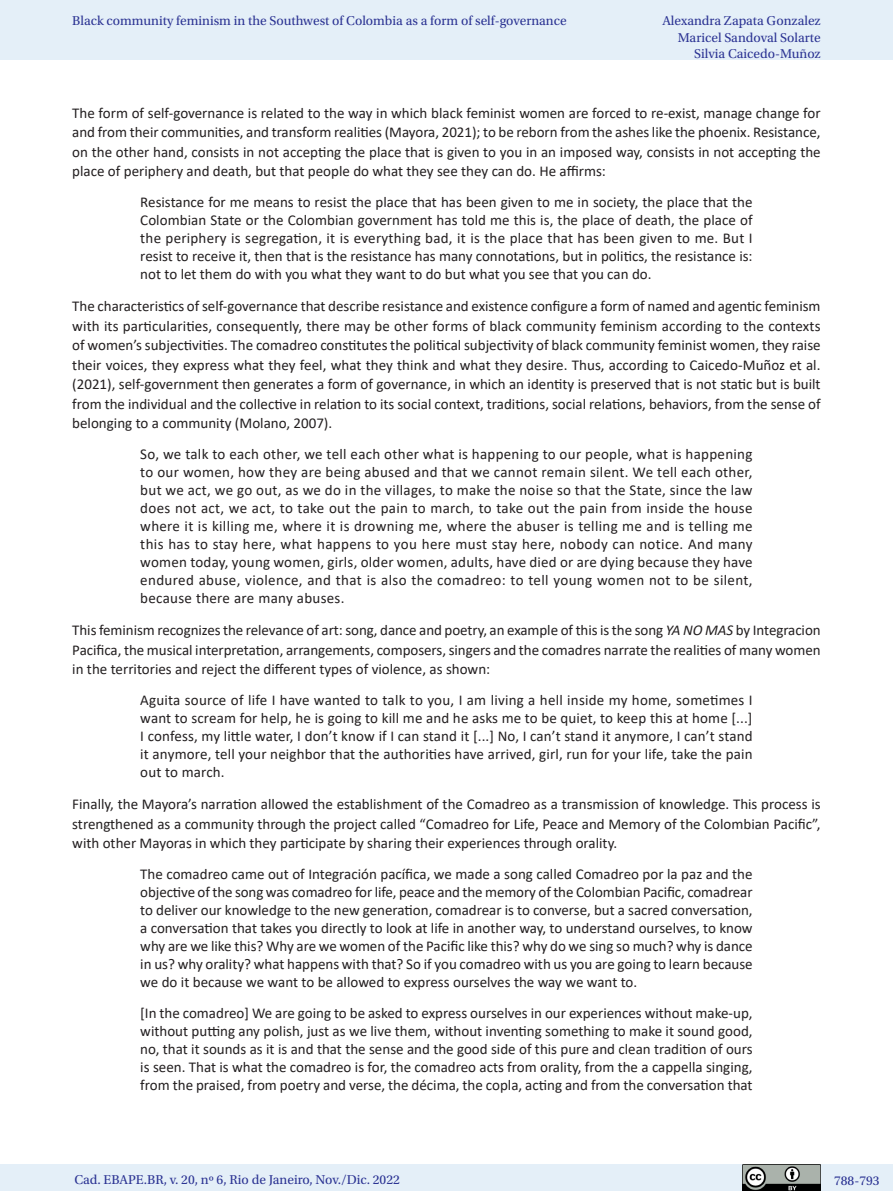
<style>
.page{position:relative;width:893px;height:1191px;background:#fff}
.page>*{position:absolute;margin:0;border:0;box-sizing:border-box;transform-origin:0 0}
._06_2_citação{font:15px/18px "Calibri";color:#231f20;text-align:justify}
._06_0_texto{font:15px/19.5px "Calibri";color:#231f20;text-align:justify}
.t1{font:13.5px/16.5px "Utopia Std";color:#2b3393;text-align:right}
.s1{font-style:italic}
</style>
<div class="page">
<div style="left:0;top:0;width:893px;height:60px;background:#e4eff8"></div>
<div style="left:0;top:1164px;width:893px;height:27px;background:#e4eff8"></div>
<img style="left:743px;top:1164px;width:78px;height:27px">
<p class="t1" style="left:72px;top:13px;width:496px">Black community feminism in the Southwest of Colombia as a form of self-governance</p>
<p class="t1" style="left:662px;top:13px;width:160px">Alexandra Zapata Gonzalez<br>Maricel Sandoval Solarte<br>Silvia Caicedo-Muñoz</p>
<p class="_06_0_texto" style="left:72px;top:102px;width:750px">The form of self-governance is related to the way in which black feminist women are forced to re-exist, manage change for and from their communities, and transform realities (Mayora, 2021); to be reborn from the ashes like the phoenix. Resistance, on the other hand, consists in not accepting the place that is given to you in an imposed way, consists in not accepting the place of periphery and death, but that people do what they see they can do. He affirms:</p>
<p class="_06_2_citação" style="left:140px;top:192px;width:614px">Resistance for me means to resist the place that has been given to me in society, the place that the Colombian State or the Colombian government has told me this is, the place of death, the place of the periphery is segregation, it is everything bad, it is the place that has been given to me. But I resist to receive it, then that is the resistance has many connotations, but in politics, the resistance is: not to let them do with you what they want to do but what you see that you can do.</p>
<p class="_06_0_texto" style="left:72px;top:296px;width:750px">The characteristics of self-governance that describe resistance and existence configure a form of named and agentic feminism with its particularities, consequently, there may be other forms of black community feminism according to the contexts of women’s subjectivities. The comadreo constitutes the political subjectivity of black community feminist women, they raise their voices, they express what they feel, what they think and what they desire. Thus, according to Caicedo-Muñoz et al. (2021), self-government then generates a form of governance, in which an identity is preserved that is not static but is built from the individual and the collective in relation to its social context, traditions, social relations, behaviors, from the sense of belonging to a community (Molano, 2007).</p>
<p class="_06_2_citação" style="left:140px;top:444px;width:614px">So, we talk to each other, we tell each other what is happening to our people, what is happening to our women, how they are being abused and that we cannot remain silent. We tell each other, but we act, we go out, as we do in the villages, to make the noise so that the State, since the law does not act, we act, to take out the pain to march, to take out the pain from inside the house where it is killing me, where it is drowning me, where the abuser is telling me and is telling me this has to stay here, what happens to you here must stay here, nobody can notice. And many women today, young women, girls, older women, adults, have died or are dying because they have endured abuse, violence, and that is also the comadreo: to tell young women not to be silent, because there are many abuses.</p>
<p class="_06_0_texto" style="left:72px;top:620px;width:750px">This feminism recognizes the relevance of art: song, dance and poetry, an example of this is the song <span class="s1">YA NO MAS</span> by Integracion Pacifica, the musical interpretation, arrangements, composers, singers and the comadres narrate the realities of many women in the territories and reject the different types of violence, as shown:</p>
<p class="_06_2_citação" style="left:140px;top:690px;width:614px">Aguita source of life I have wanted to talk to you, I am living a hell inside my home, sometimes I want to scream for help, he is going to kill me and he asks me to be quiet, to keep this at home [...] I confess, my little water, I don’t know if I can stand it [...] No, I can’t stand it anymore, I can’t stand it anymore, tell your neighbor that the authorities have arrived, girl, run for your life, take the pain out to march.</p>
<p class="_06_0_texto" style="left:72px;top:794px;width:750px">Finally, the Mayora’s narration allowed the establishment of the Comadreo as a transmission of knowledge. This process is strengthened as a community through the project called “Comadreo for Life, Peace and Memory of the Colombian Pacific”, with other Mayoras in which they participate by sharing their experiences through orality.</p>
<p class="_06_2_citação" style="left:140px;top:864px;width:614px">The comadreo came out of Integración pacífica, we made a song called Comadreo por la paz and the objective of the song was comadreo for life, peace and the memory of the Colombian Pacific, comadrear to deliver our knowledge to the new generation, comadrear is to converse, but a sacred conversation, a conversation that takes you directly to look at life in another way, to understand ourselves, to know why are we like this? Why are we women of the Pacific like this? why do we sing so much? why is dance in us? why orality? what happens with that? So if you comadreo with us you are going to learn because we do it because we want to be allowed to express ourselves the way we want to.</p>
<p class="_06_2_citação" style="left:140px;top:1003px;width:614px">[In the comadreo] We are going to be asked to express ourselves in our experiences without make-up, without putting any polish, just as we live them, without inventing something to make it sound good, no, that it sounds as it is and that the sense and the good side of this pure and clean tradition of ours is seen. That is what the comadreo is for, the comadreo acts from orality, from the a cappella singing, from the praised, from poetry and verse, the décima, the copla, acting and from the conversation that</p>
<p class="t1" style="left:74px;top:1171px;width:327px">Cad. EBAPE.BR, v. 20, nº 6, Rio de Janeiro, Nov./Dic. 2022</p>
<p class="t1" style="left:834px;top:1172px;width:47px">788-793</p>
</div>
